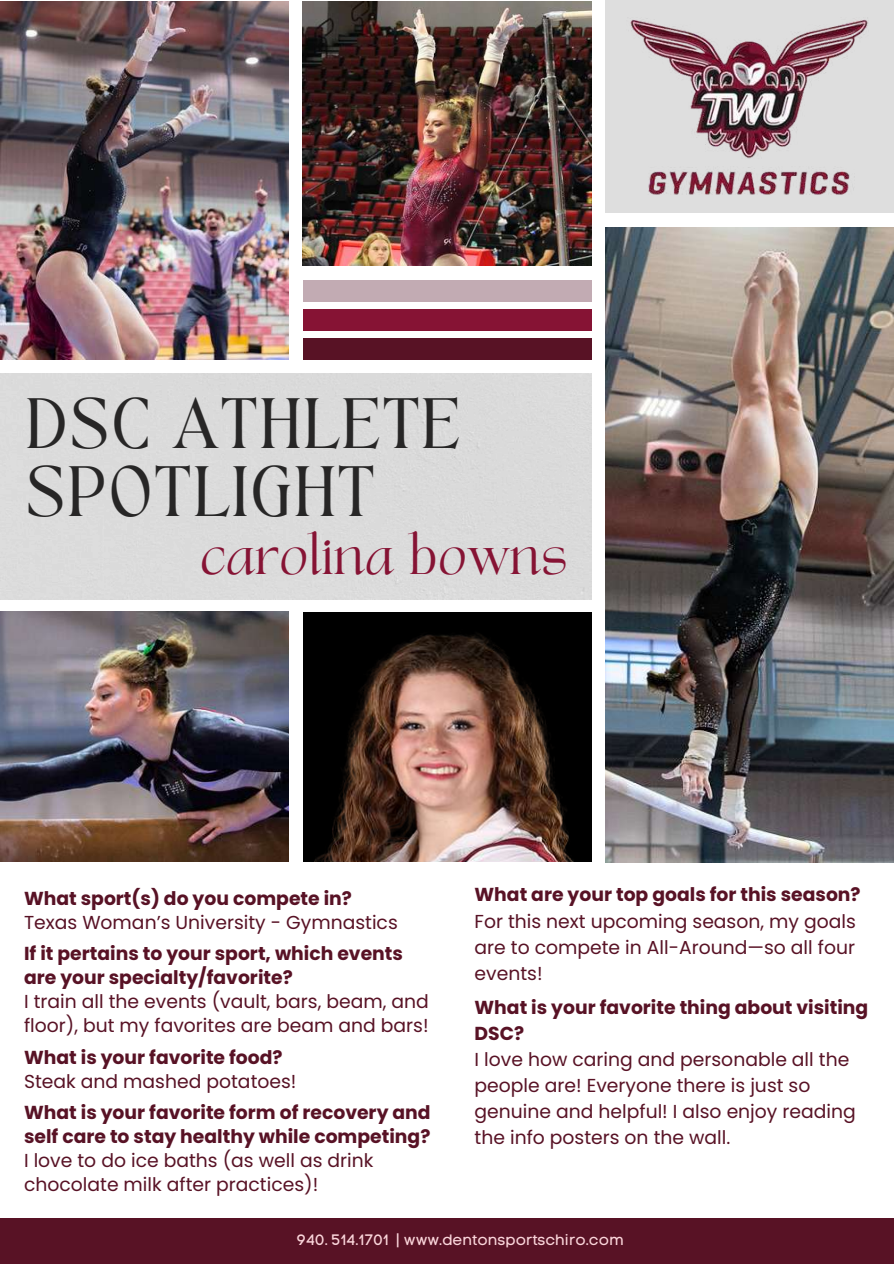
<style>
.page{position:relative;width:894px;height:1264px;background:#fff}
.page>*{position:absolute;margin:0;border:0;box-sizing:border-box;transform-origin:0 0}
.t1{font:49.8px/67.8px "TAN Angleton";color:#272626}
.t2{font:40.2px "TANAEGEAN";color:#861334}
.t3{font:18.75px/26px "Poppins";color:#581225}
.t4{font:700 18.75px/24px "Poppins";color:#581225}
.t5{font:15px "Code Pro Normal LC";color:#fbd6db}
</style>
<div class="page">
<div style="left:0;top:1218px;width:893px;height:45px;background:#581225"></div>
<img style="left:605px;top:227px;width:288px;height:635px">
<div style="left:605px;top:0;width:288px;height:213px;background:#dedede"></div>
<img style="left:630px;top:19px;width:238px;height:176px">
<img style="left:303px;top:1px;width:288px;height:264px">
<img style="left:0;top:611px;width:288px;height:250px">
<img style="left:0;top:1px;width:288px;height:358px">
<div style="left:303px;top:612px;width:288px;height:249px;background:#000"></div>
<img style="left:314px;top:634px;width:259px;height:227px">
<div style="left:303px;top:280px;width:288px;height:22px;background:#c2abb3"></div>
<div style="left:303px;top:309px;width:288px;height:21px;background:#861334"></div>
<div style="left:303px;top:338px;width:288px;height:21px;background:#581225"></div>
<h1 class="t1" style="left:25px;top:398px;width:438px">DSC ATHLETE<br>SPOTLIGHT</h1>
<h2 class="t2" style="left:200px;top:531px;width:369px">carolina bowns</h2>
<p class="t4" style="left:24px;top:886px;width:329px">What sport(s) do you compete in?</p>
<p class="t3" style="left:24px;top:909px;width:375px">Texas Woman’s University - Gymnastics</p>
<p class="t4" style="left:24px;top:941px;width:380px">If it pertains to your sport, which events are your specialty/favorite?</p>
<p class="t3" style="left:24px;top:989px;width:406px;line-height:24px">I train all the events (vault, bars, beam, and floor), but my favorites are beam and bars!</p>
<p class="t4" style="left:24px;top:1045px;width:260px">What is your favorite food?</p>
<p class="t3" style="left:24px;top:1068px;width:274px">Steak and mashed potatoes!</p>
<p class="t4" style="left:24px;top:1100px;width:408px">What is your favorite form of recovery and self care to stay healthy while competing?</p>
<p class="t3" style="left:24px;top:1148px;width:351px;line-height:24px">I love to do ice baths (as well as drink chocolate milk after practices)!</p>
<p class="t4" style="left:474px;top:882px;width:387px">What are your top goals for this season?</p>
<p class="t3" style="left:474px;top:908px;width:382px;text-align:justify">For this next upcoming season, my goals are to compete in All-Around—so all four events!</p>
<p class="t4" style="left:474px;top:994px;width:395px;line-height:26px">What is your favorite thing about visiting<br>DSC?</p>
<p class="t3" style="left:474px;top:1046px;width:382px">I love how caring and personable all the people are! Everyone there is just so genuine and helpful! I also enjoy reading the info posters on the wall.</p>
<p class="t5" style="left:297px;top:1230px;width:328px">940. 514.1701 | www.dentonsportschiro.com</p>
</div>
